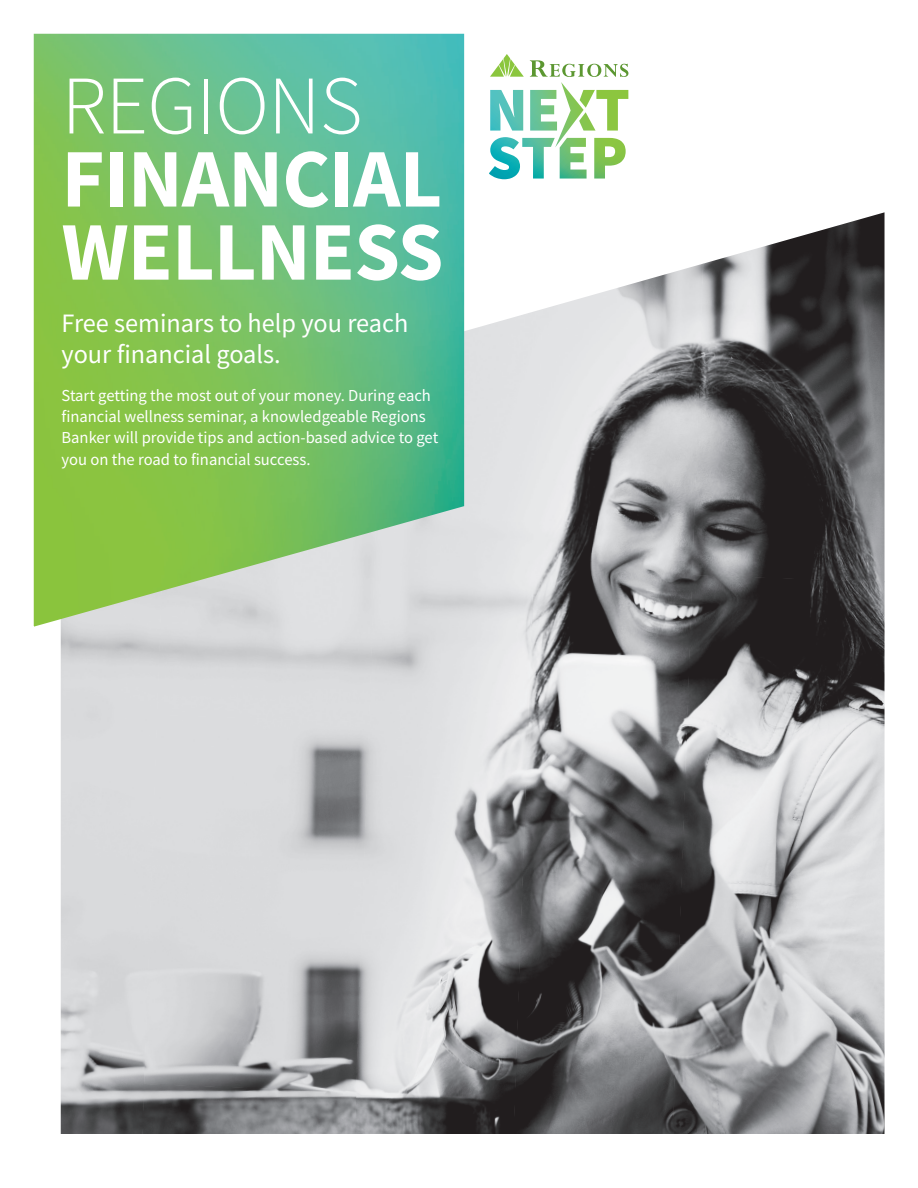
<style>
.page{position:relative;width:918px;height:1188px;background:#fff}
.page>*{position:absolute;margin:0;border:0;box-sizing:border-box;transform-origin:0 0}
.t1{font:700 83.25px/73.1px "Regions Sans";letter-spacing:-.01em;color:#fff}
.t2{font:100 83.25px "Regions Sans";letter-spacing:-.01em;color:#fff}
.t3{font:26.55px/31.5px "Regions Sans";color:#fff}
.t4{font:16.8px/21.3px "Regions Sans";color:#fff}
</style>
<div class="page">
<img style="left:702px;top:212px;width:183px;height:363px">
<img style="left:543px;top:264px;width:160px;height:464px">
<img style="left:369px;top:309px;width:174px;height:466px">
<img style="left:61px;top:627px;width:107px;height:507px">
<img style="left:679px;top:575px;width:206px;height:369px">
<img style="left:144px;top:715px;width:225px;height:369px">
<img style="left:513px;top:728px;width:174px;height:406px">
<img style="left:354px;top:775px;width:172px;height:359px">
<img style="left:672px;top:944px;width:213px;height:190px">
<img style="left:142px;top:1084px;width:214px;height:50px">
<svg style="left:489px;top:54px;width:139px;height:125px"></svg>
<img style="left:34px;top:34px;width:430px;height:593px">
<h1 class="t2" style="left:62px;top:55px;width:303px">REGIONS</h1>
<h1 class="t1" style="left:62px;top:141px;width:383px">FINANCIAL<br>WELLNESS</h1>
<h2 class="t3" style="left:62px;top:307px;width:348px">Free seminars to help you reach your financial goals.</h2>
<p class="t4" style="left:62px;top:384px;width:378px">Start getting the most out of your money. During each financial wellness seminar, a knowledgeable Regions Banker will provide tips and action-based advice to get you on the road to financial success.</p>
</div>
